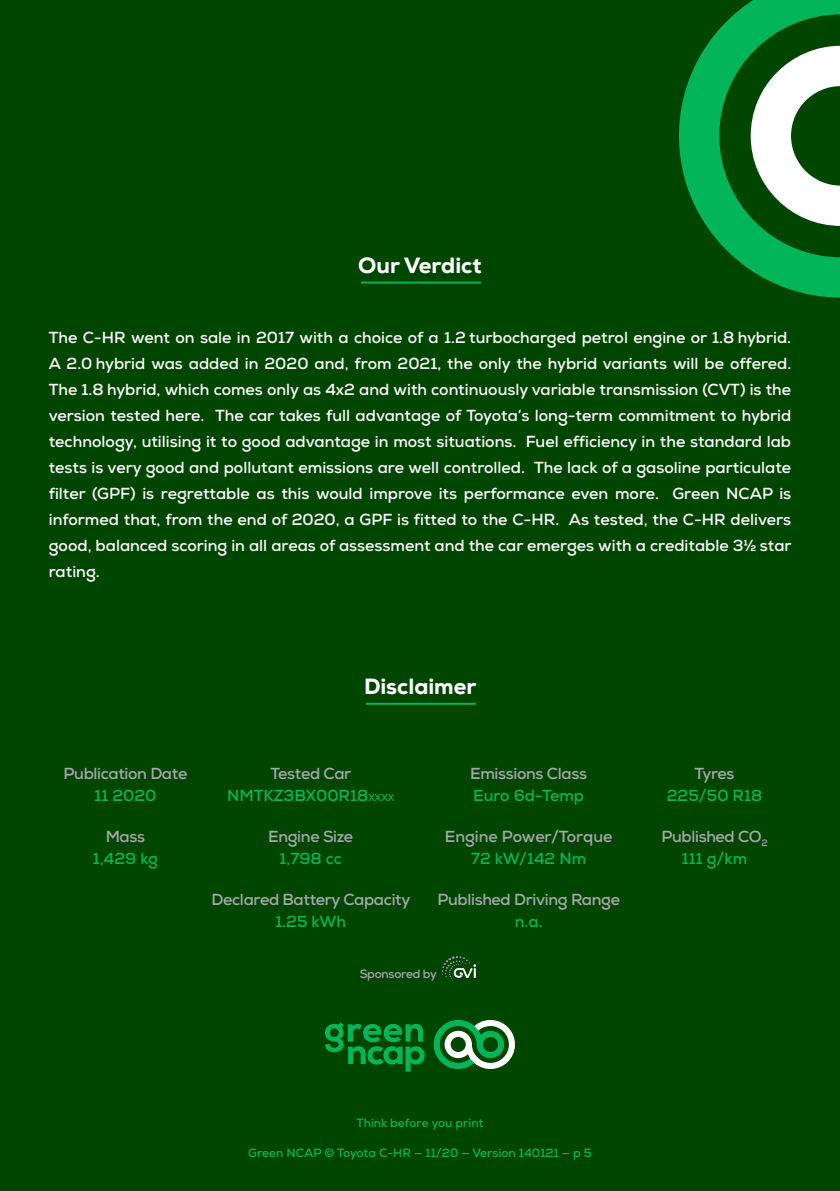
<style>
.page{position:relative;width:840px;height:1191px;background:#fff}
.page>*{position:absolute;margin:0;border:0;box-sizing:border-box;transform-origin:0 0}
.Verdict{font:800 22px "Nexa";color:#fff}
.VerdictBody{font:700 16px/26px "Nexa";color:#fff;text-align:justify}
.SpecTitle{font:700 16px "Nexa";letter-spacing:-.02em;color:#a8a9ad}
.SpecBody{font:700 16px "Nexa";color:#03b559}
.SpecTitle-2{font:700 16px "Nexa";color:#a8a9ad}
.VersionGreen{font:700 12px "Nexa";color:#03b559}
.SpecTitle-3{font:700 12px "Nexa";letter-spacing:-.02em;color:#a8a9ad}
.s1{font-size:10px}
</style>
<div class="page">
<div style="left:0;top:0;width:839px;height:1191px;background:#004500"></div>
<svg style="left:679px;top:0;width:160px;height:297px"></svg>
<svg style="left:325px;top:1022px;width:99px;height:49px"></svg>
<svg style="left:433px;top:1020px;width:81px;height:49px"></svg>
<hr style="left:361px;top:281px;width:119px;height:2px;background:#03b559">
<hr style="left:365px;top:703px;width:110px;height:2px;background:#03b559">
<img style="left:441px;top:956px;width:36px;height:25px">
<p class="Verdict" style="left:358px;top:251px;width:125px">Our Verdict</p>
<p class="VerdictBody" style="left:49px;top:324px;width:743px">The C-HR went on sale in 2017 with a choice of a 1.2 turbocharged petrol engine or 1.8 hybrid.<br>A 2.0 hybrid was added in 2020 and, from 2021, the only the hybrid variants will be offered.<br>The 1.8 hybrid, which comes only as 4x2 and with continuously variable transmission (CVT) is the version tested here. The car takes full advantage of Toyota’s long-term commitment to hybrid technology, utilising it to good advantage in most situations. Fuel efficiency in the standard lab tests is very good and pollutant emissions are well controlled. The lack of a gasoline particulate filter (GPF) is regrettable as this would improve its performance even more. Green NCAP is informed that, from the end of 2020, a GPF is fitted to the C-HR. As tested, the C-HR delivers good, balanced scoring in all areas of assessment and the car emerges with a creditable 3½ star rating.</p>
<p class="Verdict" style="left:364px;top:672px;width:114px">Disclaimer</p>
<p class="SpecTitle" style="left:63px;top:762px;width:125px">Publication Date</p>
<p class="SpecBody" style="left:94px;top:784px;width:63px">11 2020</p>
<p class="SpecTitle" style="left:106px;top:826px;width:41px">Mass</p>
<p class="SpecBody" style="left:93px;top:848px;width:66px">1,429 kg</p>
<p class="SpecTitle" style="left:270px;top:762px;width:82px">Tested Car</p>
<p class="SpecBody" style="left:227px;top:784px;width:169px">NMTKZ3BX00R18<span class="s1">XXXX</span></p>
<p class="SpecTitle" style="left:470px;top:762px;width:118px">Emissions Class</p>
<p class="SpecBody" style="left:473px;top:784px;width:112px">Euro 6d-Temp</p>
<p class="SpecTitle" style="left:268px;top:826px;width:86px">Engine Size</p>
<p class="SpecBody" style="left:279px;top:848px;width:64px">1,798 cc</p>
<p class="SpecTitle-2" style="left:444px;top:826px;width:169px">Engine Power/Torque</p>
<p class="SpecBody" style="left:471px;top:848px;width:117px">72 kW/142 Nm</p>
<p class="SpecTitle" style="left:211px;top:889px;width:200px">Declared Battery Capacity</p>
<p class="SpecBody" style="left:275px;top:911px;width:72px">1.25 kWh</p>
<p class="SpecTitle" style="left:437px;top:889px;width:184px">Published Driving Range</p>
<p class="SpecBody" style="left:514px;top:911px;width:29px">n.a.</p>
<p class="SpecTitle-3" style="left:359px;top:965px;width:79px">Sponsored by</p>
<p class="SpecTitle" style="left:694px;top:762px;width:42px">Tyres</p>
<p class="SpecBody" style="left:666px;top:784px;width:97px">225/50 R18</p>
<p class="SpecTitle" style="left:661px;top:826px;width:108px">Published CO<sub>2</sub></p>
<p class="SpecBody" style="left:681px;top:848px;width:67px">111 g/km</p>
<p class="VersionGreen" style="left:356px;top:1115px;width:128px">Think before you print</p>
<p class="VersionGreen" style="left:248px;top:1145px;width:345px">Green NCAP © Toyota C-HR — 11/20 — Version 140121 — p 5</p>
</div>
